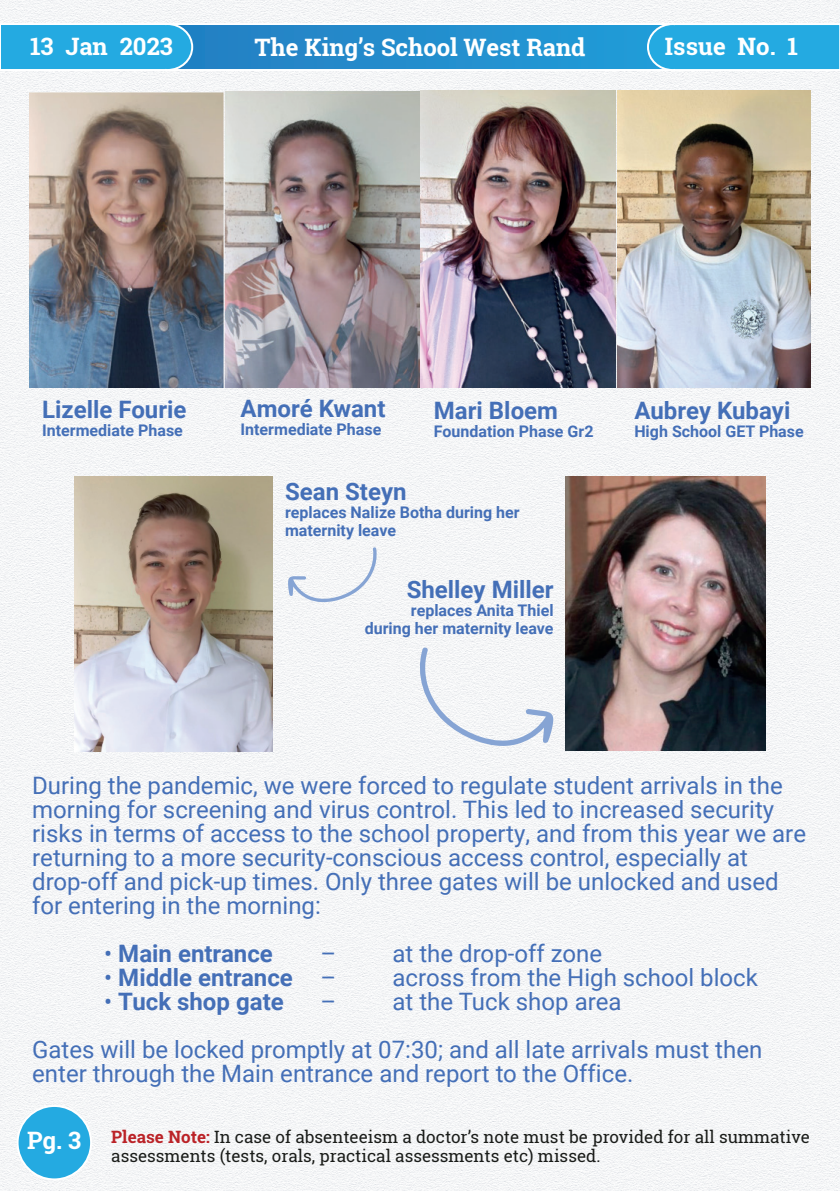
<style>
.page{position:relative;width:840px;height:1191px;background:#fff}
.page>*{position:absolute;margin:0;border:0;box-sizing:border-box;transform-origin:0 0}
.t1{font:24px/24px "Roboto";color:#446fb7}
.t2{font:700 24px "Roboto";color:#446fb7}
.t3{font:700 24px "Roboto Slab";color:#fff}
.t4{font:17px/18.4px "Roboto Slab";color:#1a1c19}
.t5{font:700 16px/18px "Roboto";color:#446fb7}
.s1{font-weight:400}
.s2{font-weight:700;color:#bb2227}
</style>
<div class="page">
<img style="left:0;top:0;width:839px;height:1191px">
<svg style="left:194px;top:23px;width:451px;height:48px;background:#3596d1"></svg>
<svg style="left:0;top:22px;width:194px;height:50px;background:#42b4e4"></svg>
<svg style="left:645px;top:22px;width:194px;height:50px;background:#40b4e4"></svg>
<div style="left:18px;top:1106px;width:73px;height:73px;background:#24aae1;border-radius:50%"></div>
<div style="left:17px;top:1105px;width:75px;height:75px;border:2px solid #fff;border-radius:50%"></div>
<img style="left:29px;top:90px;width:781px;height:297px">
<img style="left:75px;top:476px;width:198px;height:275px">
<img style="left:565px;top:476px;width:200px;height:274px">
<svg style="left:414px;top:646px;width:139px;height:102px"></svg>
<svg style="left:287px;top:546px;width:91px;height:57px"></svg>
<p class="t3" style="left:30px;top:30px;width:144px">13 Jan 2023</p>
<p class="t3" style="left:254px;top:31px;width:332px">The King’s School West Rand</p>
<p class="t3" style="left:664px;top:30px;width:135px">Issue No. 1</p>
<p class="t2" style="left:42px;top:392px;width:146px">Lizelle Fourie</p>
<p class="t5" style="left:42px;top:420px;width:142px">Intermediate Phase</p>
<p class="t2" style="left:240px;top:391px;width:146px">Amoré Kwant</p>
<p class="t5" style="left:240px;top:419px;width:142px">Intermediate Phase</p>
<p class="t2" style="left:433px;top:393px;width:125px">Mari Bloem</p>
<p class="t5" style="left:433px;top:421px;width:161px">Foundation Phase Gr2</p>
<p class="t2" style="left:285px;top:475px;width:123px">Sean Steyn</p>
<p class="t5" style="left:285px;top:503px;width:236px">replaces Nalize Botha during her maternity leave</p>
<p class="t2" style="left:406px;top:572px;width:148px">Shelley Miller</p>
<p class="t5" style="left:364px;top:601px;width:190px;text-align:right">replaces Anita Thiel during her maternity leave</p>
<p class="t2" style="left:634px;top:393px;width:157px">Aubrey Kubayi</p>
<p class="t5" style="left:634px;top:421px;width:171px">High School GET Phase</p>
<p class="t1" style="left:32px;top:772px;width:775px">During the pandemic, we were forced to regulate student arrivals in the morning for screening and virus control. This led to increased security risks in terms of access to the school property, and from this year we are returning to a more security-conscious access control, especially at drop-off and pick-up times. Only three gates will be unlocked and used for entering in the morning:</p>
<p class="t2" style="left:104px;top:936px;width:170px"><span class="s1">•</span> Main entrance</p>
<p class="t1" style="left:320px;top:940px;width:283px">– at the drop-off zone</p>
<p class="t2" style="left:104px;top:960px;width:233px"><span class="s1">•</span> Middle entrance <span class="s1">–</span></p>
<p class="t1" style="left:392px;top:964px;width:367px">across from the High school block</p>
<p class="t2" style="left:104px;top:984px;width:181px"><span class="s1">•</span> Tuck shop gate</p>
<p class="t1" style="left:32px;top:976px;width:731px;line-height:48px;text-indent:288px">– at the Tuck shop area<br>Gates will be locked promptly at 07:30; and all late arrivals must then</p>
<p class="t1" style="left:32px;top:1060px;width:602px">enter through the Main entrance and report to the Office.</p>
<p class="t3" style="left:27px;top:1124px;width:56px">Pg. 3</p>
<p class="t4" style="left:111px;top:1127px;width:699px"><span class="s2">Please Note:</span> In case of absenteeism a doctor’s note must be provided for all summative assessments (tests, orals, practical assessments etc) missed.</p>
</div>
